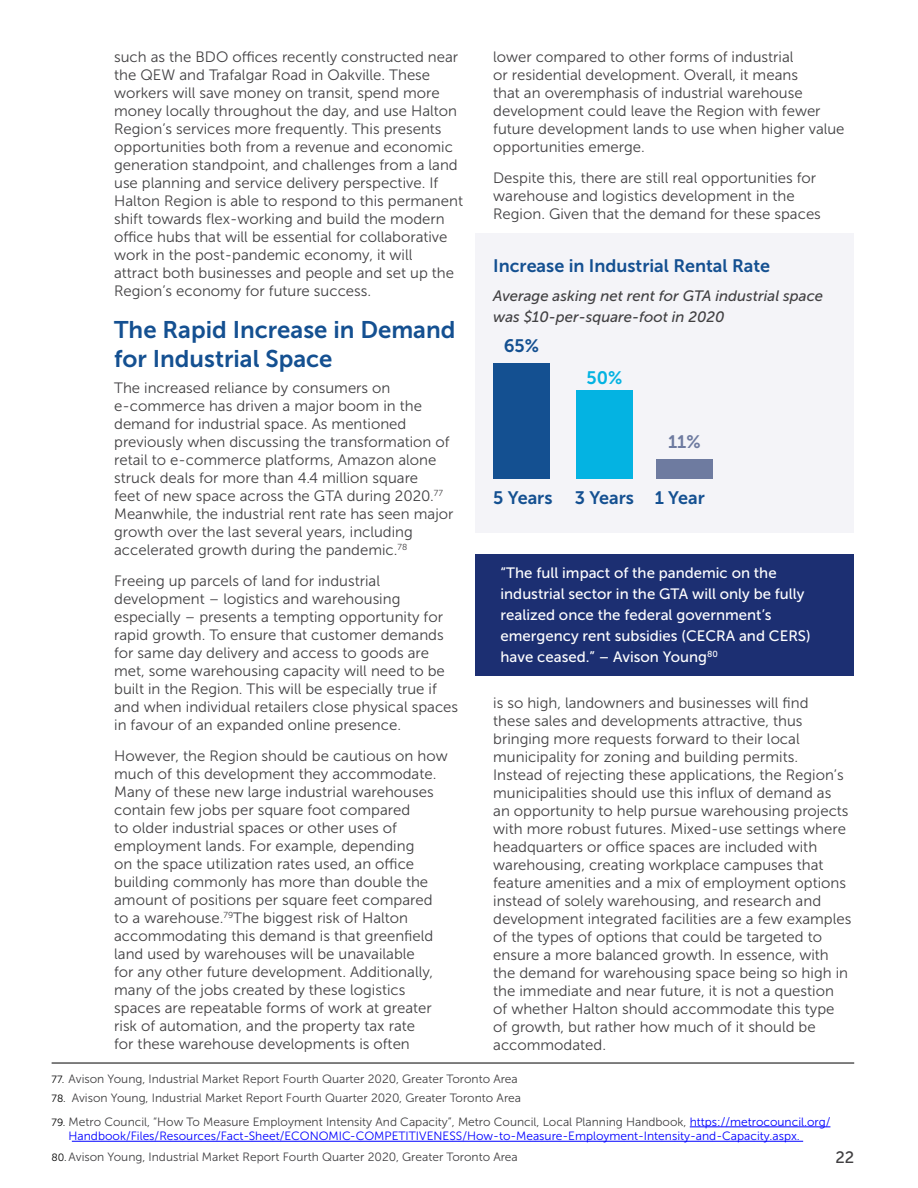
<style>
.page{position:relative;width:918px;height:1188px;background:#fff}
.page>*{position:absolute;margin:0;border:0;box-sizing:border-box;transform-origin:0 0}
.t1{font:24px/28.8px "Museo Sans 700";color:#145091}
.t2{font:18px "Museo Sans 700";color:#145091}
.t3{font:18px "Museo Sans 700";color:#04b3e2}
.t4{font:18px "Museo Sans 700";color:#6e7ba0}
.t5{font:16.5px "Museo Sans 500";color:#414042}
.t6{font:15px/18px "Museo Sans 300";color:#414042}
.t7{font:15px/21px "Museo Sans 500";color:#fff}
.t8{font:italic 15px/21px "Museo Sans 500";color:#414042}
.t9{font:12px/14.4px "Museo Sans 300";color:#00f}
.t10{font:12px "Museo Sans 300";color:#414042}
.s1{font-size:10.5px;color:#000}
.s2{color:#414042}
</style>
<div class="page">
<div style="left:475px;top:554px;width:379px;height:122px;background:#1c2f72"></div>
<div style="left:476px;top:234px;width:378px;height:299px;background:#f4f4f8"></div>
<div style="left:493px;top:363px;width:57px;height:116px;background:#145091"></div>
<div style="left:576px;top:390px;width:57px;height:89px;background:#04b3e2"></div>
<div style="left:656px;top:459px;width:57px;height:20px;background:#6e7ba0"></div>
<hr style="left:690px;top:1127px;width:140px;height:1px;background:#00f">
<hr style="left:72px;top:1141px;width:731px;height:1px;background:#00f">
<hr style="left:52px;top:1063px;width:802px;height:1px;background:#000">
<p class="t6" style="left:114px;top:48px;width:350px">such as the BDO offices recently constructed near the QEW and Trafalgar Road in Oakville. These workers will save money on transit, spend more money locally throughout the day, and use Halton Region’s services more frequently. This presents opportunities both from a revenue and economic generation standpoint, and challenges from a land use planning and service delivery perspective. If Halton Region is able to respond to this permanent shift towards flex-working and build the modern office hubs that will be essential for collaborative work in the post-pandemic economy, it will<br>attract both businesses and people and set up the Region’s economy for future success.</p>
<h1 class="t1" style="left:114px;top:315px;width:343px">The Rapid Increase in Demand for Industrial Space</h1>
<p class="t6" style="left:114px;top:379px;width:341px">The increased reliance by consumers on e-commerce has driven a major boom in the demand for industrial space. As mentioned previously when discussing the transformation of retail to e-commerce platforms, Amazon alone struck deals for more than 4.4 million square<br>feet of new space across the GTA during 2020.<sup>77<br></sup>Meanwhile, the industrial rent rate has seen major growth over the last several years, including accelerated growth during the pandemic.<sup>78</sup></p>
<p class="t6" style="left:114px;top:572px;width:346px">Freeing up parcels of land for industrial development – logistics and warehousing especially – presents a tempting opportunity for rapid growth. To ensure that customer demands for same day delivery and access to goods are met, some warehousing capacity will need to be built in the Region. This will be especially true if and when individual retailers close physical spaces in favour of an expanded online presence.</p>
<p class="t6" style="left:114px;top:747px;width:335px">However, the Region should be cautious on how much of this development they accommodate.<br>Many of these new large industrial warehouses contain few jobs per square foot compared<br>to older industrial spaces or other uses of employment lands. For example, depending<br>on the space utilization rates used, an office building commonly has more than double the amount of positions per square feet compared to a warehouse.<sup>79</sup>The biggest risk of Halton accommodating this demand is that greenfield land used by warehouses will be unavailable<br>for any other future development. Additionally, many of the jobs created by these logistics spaces are repeatable forms of work at greater risk of automation, and the property tax rate<br>for these warehouse developments is often</p>
<p class="t6" style="left:493px;top:48px;width:353px">lower compared to other forms of industrial<br>or residential development. Overall, it means<br>that an overemphasis of industrial warehouse development could leave the Region with fewer future development lands to use when higher value opportunities emerge.</p>
<p class="t6" style="left:493px;top:169px;width:329px">Despite this, there are still real opportunities for warehouse and logistics development in the<br>Region. Given that the demand for these spaces</p>
<p class="t2" style="left:493px;top:255px;width:279px">Increase in Industrial Rental Rate</p>
<p class="t8" style="left:493px;top:286px;width:331px">Average asking net rent for GTA industrial space was $10-per-square-foot in 2020</p>
<p class="t2" style="left:504px;top:336px;width:37px">65%</p>
<p class="t2" style="left:493px;top:488px;width:61px">5 Years</p>
<p class="t3" style="left:587px;top:367px;width:37px">50%</p>
<p class="t2" style="left:575px;top:488px;width:61px">3 Years</p>
<p class="t4" style="left:668px;top:432px;width:34px">11%</p>
<p class="t2" style="left:655px;top:488px;width:52px">1 Year</p>
<p class="t7" style="left:501px;top:563px;width:312px">“The full impact of the pandemic on the industrial sector in the GTA will only be fully realized once the federal government’s emergency rent subsidies (CECRA and CERS) have ceased.” – Avison Young<sup>80</sup></p>
<p class="t6" style="left:493px;top:694px;width:360px">is so high, landowners and businesses will find<br>these sales and developments attractive, thus bringing more requests forward to their local municipality for zoning and building permits.<br>Instead of rejecting these applications, the Region’s municipalities should use this influx of demand as an opportunity to help pursue warehousing projects with more robust futures. Mixed-use settings where headquarters or office spaces are included with warehousing, creating workplace campuses that feature amenities and a mix of employment options instead of solely warehousing, and research and development integrated facilities are a few examples of the types of options that could be targeted to ensure a more balanced growth. In essence, with the demand for warehousing space being so high in the immediate and near future, it is not a question of whether Halton should accommodate this type of growth, but rather how much of it should be accommodated.</p>
<p class="t10" style="left:52px;top:1073px;width:468px"><span class="s1">77.</span> Avison Young, Industrial Market Report Fourth Quarter 2020, Greater Toronto Area</p>
<p class="t10" style="left:52px;top:1091px;width:471px"><span class="s1">78.</span> Avison Young, Industrial Market Report Fourth Quarter 2020, Greater Toronto Area</p>
<p class="t9" style="left:69px;top:1114px;width:763px;text-indent:-17px"><span class="s1">79.</span> <span class="s2">Metro Council, “How To Measure Employment Intensity And Capacity”, Metro Council, Local Planning Handbook,</span> https://metrocouncil.org/<br>Handbook/Files/Resources/Fact-Sheet/ECONOMIC-COMPETITIVENESS/How-to-Measure-Employment-Intensity-and-Capacity.aspx.</p>
<p class="t10" style="left:52px;top:1151px;width:468px"><span class="s1">80.</span> Avison Young, Industrial Market Report Fourth Quarter 2020, Greater Toronto Area</p>
<p class="t5" style="left:835px;top:1149px;width:20px">22</p>
</div>
